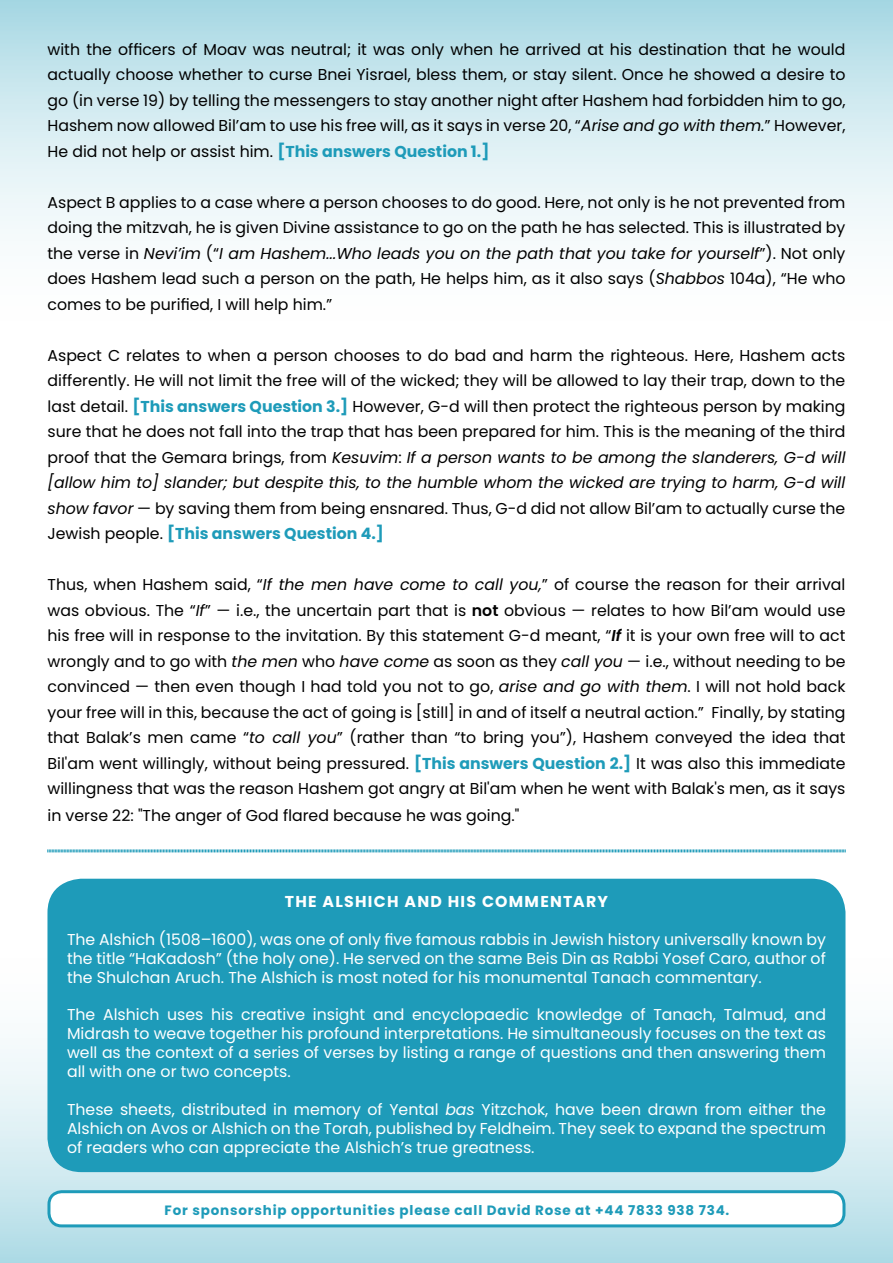
<style>
.page{position:relative;width:893px;height:1263px;background:#fff}
.page>*{position:absolute;margin:0;border:0;box-sizing:border-box;transform-origin:0 0}
.t1{font:15.75px/25.5px "Poppins";color:#000;text-align:justify}
.t2{font:15.75px/18.9px "Poppins";color:#fff;text-align:justify}
.t3{font:700 15.75px "Poppins";letter-spacing:.08em;color:#fff}
.t4{font:700 13.5px "Poppins";letter-spacing:.06em;color:#1e9bb9}
.s1{font-style:italic}
.s2{font-weight:700;color:#1e9bb9}
.s3{font-weight:600}
.s4{font-weight:600;font-style:italic}
</style>
<div class="page">
<div style="left:0;top:0;width:893px;height:355px;background:linear-gradient(to bottom,#b3dde7,#fff)"></div>
<div style="left:0;top:923px;width:893px;height:340px;background:linear-gradient(to bottom,#fff,#b7dfe8)"></div>
<svg style="left:47px;top:849px;width:799px;height:4px"></svg>
<div style="left:47px;top:879px;width:798px;height:293px;background:#1e9bb9;border-radius:34px"></div>
<div style="left:49px;top:1192px;width:795px;height:34px;background:#fff;border-radius:13px"></div>
<div style="left:47px;top:1190px;width:798px;height:37px;border:3px solid #1e9bb9;border-radius:13px"></div>
<p class="t1" style="left:47px;top:37px;width:800px">with the officers of Moav was neutral; it was only when he arrived at his destination that he would actually choose whether to curse Bnei Yisrael, bless them, or stay silent. Once he showed a desire to go (in verse 19) by telling the messengers to stay another night after Hashem had forbidden him to go, Hashem now allowed Bil’am to use his free will, as it says in verse 20, “<span class="s1">Arise and go with them.</span>” However, He did not help or assist him. <span class="s2">[This answers Question 1.]</span></p>
<p class="t1" style="left:47px;top:190px;width:799px">Aspect B applies to a case where a person chooses to do good. Here, not only is he not prevented from doing the mitzvah, he is given Divine assistance to go on the path he has selected. This is illustrated by the verse in <span class="s1">Nevi’im</span> (“<span class="s1">I am Hashem...Who leads you on the path that you take for yourself</span>”). Not only does Hashem lead such a person on the path, He helps him, as it also says (<span class="s1">Shabbos</span> 104a), “He who comes to be purified, I will help him.”</p>
<p class="t1" style="left:47px;top:343px;width:800px">Aspect C relates to when a person chooses to do bad and harm the righteous. Here, Hashem acts differently. He will not limit the free will of the wicked; they will be allowed to lay their trap, down to the last detail. <span class="s2">[This answers Question 3.]</span> However, G-d will then protect the righteous person by making sure that he does not fall into the trap that has been prepared for him. This is the meaning of the third proof that the Gemara brings, from <span class="s1">Kesuvim</span>: <span class="s1">If a person wants to be among the slanderers, G-d will [allow him to] slander; but despite this, to the humble whom the wicked are trying to harm, G-d will show favor</span> — by saving them from being ensnared. Thus, G-d did not allow Bil’am to actually curse the Jewish people. <span class="s2">[This answers Question 4.]</span></p>
<p class="t1" style="left:47px;top:572px;width:799px">Thus, when Hashem said, “<span class="s1">If the men have come to call you,</span>” of course the reason for their arrival was obvious. The “<span class="s1">If</span>” — i.e., the uncertain part that is <span class="s3">not</span> obvious — relates to how Bil’am would use his free will in response to the invitation. By this statement G-d meant, “<span class="s4">If</span> it is your own free will to act wrongly and to go with <span class="s1">the men</span> who <span class="s1">have come</span> as soon as they <span class="s1">call you</span> — i.e., without needing to be convinced — then even though I had told you not to go, <span class="s1">arise and go with them</span>. I will not hold back your free will in this, because the act of going is [still] in and of itself a neutral action.” Finally, by stating that Balak’s men came “<span class="s1">to call you</span>” (rather than “to bring you”), Hashem conveyed the idea that Bil'am went willingly, without being pressured. <span class="s2">[This answers Question 2.]</span> It was also this immediate willingness that was the reason Hashem got angry at Bil'am when he went with Balak's men, as it says</p>
<p class="t1" style="left:47px;top:803px;width:473px">in verse 22: "The anger of God flared because he was going."</p>
<p class="t3" style="left:285px;top:892px;width:325px">THE ALSHICH AND HIS COMMENTARY</p>
<p class="t2" style="left:67px;top:930px;width:760px">The Alshich (1508–1600), was one of only five famous rabbis in Jewish history universally known by the title “HaKadosh” (the holy one). He served on the same Beis Din as Rabbi Yosef Caro, author of the Shulchan Aruch. The Alshich is most noted for his monumental Tanach commentary.</p>
<p class="t2" style="left:67px;top:1005px;width:760px">The Alshich uses his creative insight and encyclopaedic knowledge of Tanach, Talmud, and Midrash to weave together his profound interpretations. He simultaneously focuses on the text as well as the context of a series of verses by listing a range of questions and then answering them all with one or two concepts.</p>
<p class="t2" style="left:67px;top:1100px;width:760px">These sheets, distributed in memory of Yental <span class="s1">bas</span> Yitzchok, have been drawn from either the Alshich on Avos or Alshich on the Torah, published by Feldheim. They seek to expand the spectrum of readers who can appreciate the Alshich’s true greatness.</p>
<p class="t4" style="left:165px;top:1203px;width:566px">For sponsorship opportunities please call David Rose at +44 7833 938 734.</p>
</div>
